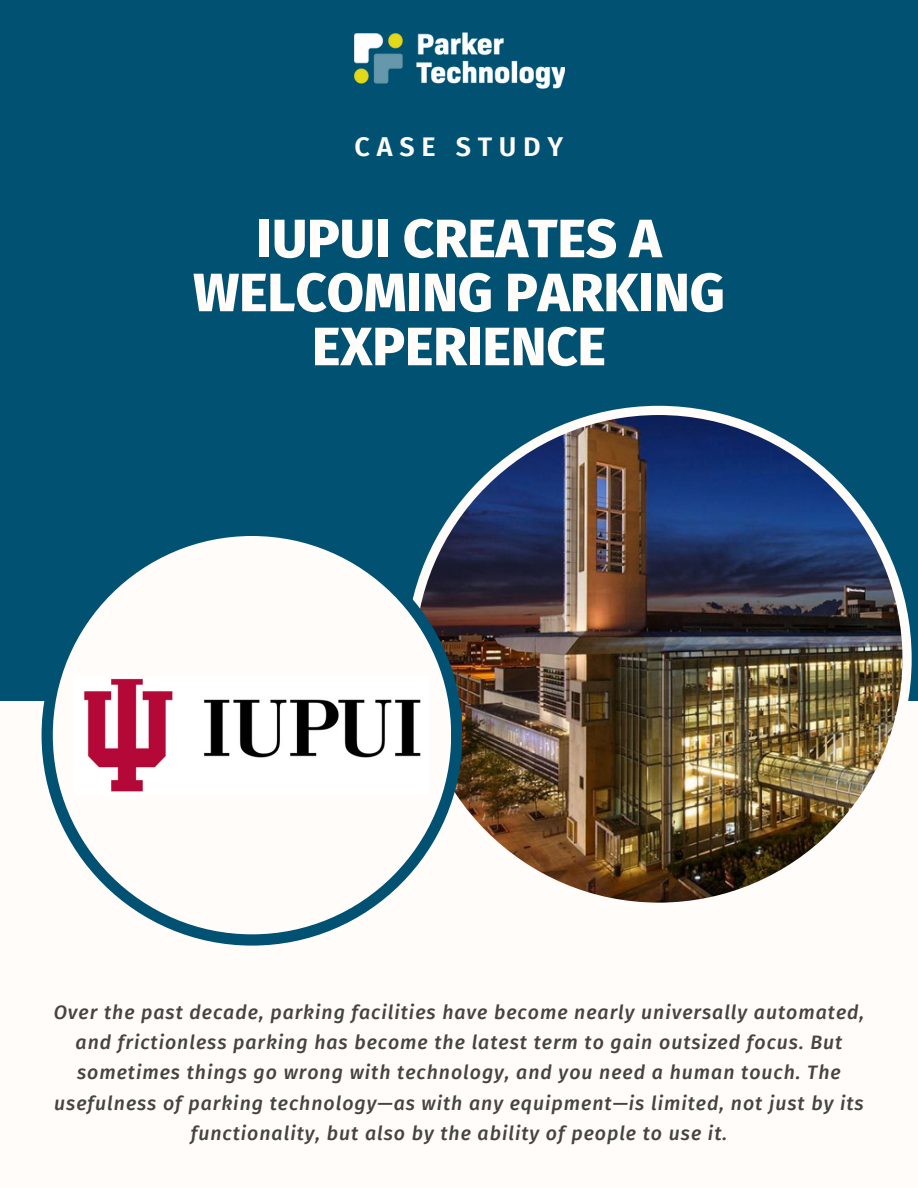
<style>
.page{position:relative;width:918px;height:1188px;background:#005172}
.page>*{position:absolute;margin:0;border:0;box-sizing:border-box;transform-origin:0 0}
.t1{font:800 54px/54px "Fira Sans";color:#fffcf9;text-align:center}
.t2{font:600 27px "Fira Sans";letter-spacing:.25em;color:#fffcf9}
.t3{font:italic 500 19.5px/30.3px "Fira Sans";letter-spacing:.05em;color:#444440;text-align:center}
</style>
<div class="page">
<img style="left:354px;top:32px;width:211px;height:57px">
<div style="left:0;top:701px;width:918px;height:487px;background:#fffcf9"></div>
<img style="left:406px;top:406px;width:506px;height:497px">
<div style="left:42px;top:525px;width:420px;height:421px;background:#005172;border-radius:50%"></div>
<div style="left:53px;top:536px;width:398px;height:398px;background:#fffcf9;border-radius:50%"></div>
<img style="left:84px;top:678px;width:337px;height:114px">
<h2 class="t2" style="left:355px;top:131px;width:210px">CASE STUDY</h2>
<h1 class="t1" style="left:193px;top:212px;width:533px">IUPUI CREATES A<br>WELCOMING PARKING<br>EXPERIENCE</h1>
<p class="t3" style="left:54px;top:997px;width:812px">Over the past decade, parking facilities have become nearly universally automated, and frictionless parking has become the latest term to gain outsized focus. But sometimes things go wrong with technology, and you need a human touch. The usefulness of parking technology—as with any equipment—is limited, not just by its functionality, but also by the ability of people to use it.</p>
</div>
